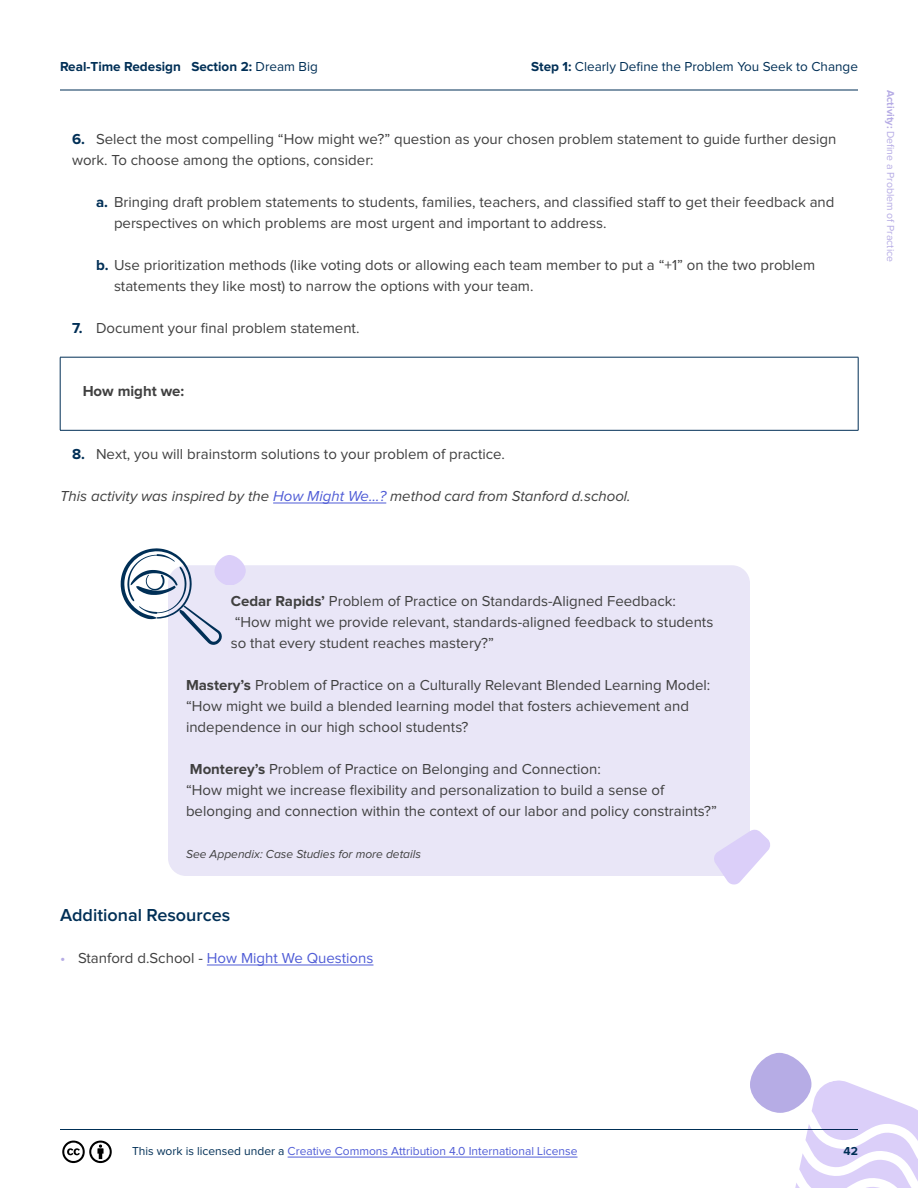
<style>
.page{position:relative;width:918px;height:1188px;background:#fff}
.page>*{position:absolute;margin:0;border:0;box-sizing:border-box;transform-origin:0 0}
.t1{font:600 18px "Proxima Nova";color:#002f56}
.t2{font:15px/21px "Proxima Nova";color:#404040}
.t3{font:italic 15px "Proxima Nova";color:#404040}
.t4{font:15px "Proxima Nova";color:#4f5cd6}
.t5{font:700 15px "Proxima Nova";color:#404040}
.t6{font:13.5px "Proxima Nova";color:#002f56}
.t7{font:700 13.5px "Proxima Nova";color:#002f56}
.t8{font:12px "Proxima Nova";color:#4f5cd6}
.t9{font:italic 12px "Proxima Nova";color:#404040}
.t10{font:700 12px "Proxima Nova";color:#002f56}
.t11{font:10.5px "Proxima Nova";color:#b6ace5}
.s1{font-weight:400}
.s2{font-weight:700}
.s3{font-weight:700;color:#002f56}
.s4{color:#4f5cd6}
.s5{color:#b6ace5}
.s6{color:#404040}
.s7{color:#002f56}
</style>
<div class="page">
<hr style="left:273px;top:503px;width:113px;height:1px;background:#4f5cd6">
<hr style="left:60px;top:357px;width:798px;height:1px;background:#002f56">
<hr style="left:60px;top:357px;width:1px;height:73px;background:#002f56">
<hr style="left:858px;top:357px;width:1px;height:73px;background:#002f56">
<hr style="left:60px;top:430px;width:798px;height:1px;background:#002f56">
<svg style="left:795px;top:1080px;width:123px;height:108px"></svg>
<div style="left:750px;top:1053px;width:61px;height:60px;background:#b6ace5;border-radius:29px"></div>
<div style="left:168px;top:565px;width:582px;height:311px;background:#e9e6f7;border-radius:18px"></div>
<svg style="left:121px;top:548px;width:125px;height:97px"></svg>
<svg style="left:714px;top:830px;width:56px;height:55px"></svg>
<hr style="left:207px;top:965px;width:166px;height:1px;background:#4f5cd6">
<hr style="left:60px;top:1129px;width:798px;height:1px;background:#002f56">
<hr style="left:60px;top:90px;width:798px;height:1px;background:#002f56">
<hr style="left:288px;top:1157px;width:290px;height:1px;background:#4f5cd6">
<svg style="left:62px;top:1140px;width:50px;height:24px"></svg>
<p class="t7" style="left:60px;top:58px;width:259px">Real-Time Redesign Section 2: <span class="s1">Dream Big</span></p>
<p class="t6" style="left:531px;top:59px;width:328px"><span class="s2">Step 1:</span> Clearly Define the Problem You Seek to Change</p>
<p class="t2" style="left:72px;top:129px;width:766px"><span class="s3">6.</span> Select the most compelling “How might we?” question as your chosen problem statement to guide further design work. To choose among the options, consider:</p>
<p class="t2" style="left:114px;top:192px;width:722px;text-indent:-18px"><span class="s3">a.</span> Bringing draft problem statements to students, families, teachers, and classified staff to get their feedback and perspectives on which problems are most urgent and important to address.</p>
<p class="t2" style="left:114px;top:255px;width:703px;text-indent:-18px"><span class="s3">b.</span> Use prioritization methods (like voting dots or allowing each team member to put a “+1” on the two problem statements they like most) to narrow the options with your team.</p>
<p class="t2" style="left:72px;top:318px;width:289px"><span class="s3">7.</span> Document your final problem statement.</p>
<p class="t5" style="left:83px;top:382px;width:103px">How might we:</p>
<p class="t2" style="left:72px;top:444px;width:435px"><span class="s3">8.</span> Next, you will brainstorm solutions to your problem of practice.</p>
<p class="t3" style="left:60px;top:489px;width:572px">This activity was inspired by the <span class="s4">How Might We…?</span> method card from Stanford d.school.</p>
<p class="t11" style="left:897px;top:90px;width:173px;rotate:90deg"><span class="s2">Activity:</span> Define a Problem of Practice</p>
<p class="t2" style="left:231px;top:591px;width:484px"><span class="s2">Cedar Rapids’</span> Problem of Practice on Standards-Aligned Feedback: “How might we provide relevant, standards-aligned feedback to students so that every student reaches mastery?”</p>
<p class="t2" style="left:186px;top:675px;width:526px"><span class="s2">Mastery’s</span> Problem of Practice on a Culturally Relevant Blended Learning Model: “How might we build a blended learning model that fosters achievement and independence in our high school students?</p>
<p class="t2" style="left:186px;top:759px;width:532px"><span class="s2">Monterey’s</span> Problem of Practice on Belonging and Connection:<br>“How might we increase flexibility and personalization to build a sense of belonging and connection within the context of our labor and policy constraints?”</p>
<p class="t9" style="left:186px;top:849px;width:237px">See Appendix: Case Studies for more details</p>
<p class="t1" style="left:60px;top:905px;width:172px">Additional Resources</p>
<p class="t4" style="left:60px;top:950px;width:315px"><span class="s5">•</span> <span class="s6">Stanford d.School -</span> How Might We Questions</p>
<p class="t8" style="left:132px;top:1145px;width:447px"><span class="s7">This work is licensed under a</span> Creative Commons Attribution 4.0 International License</p>
<p class="t10" style="left:844px;top:1145px;width:16px">42</p>
</div>
